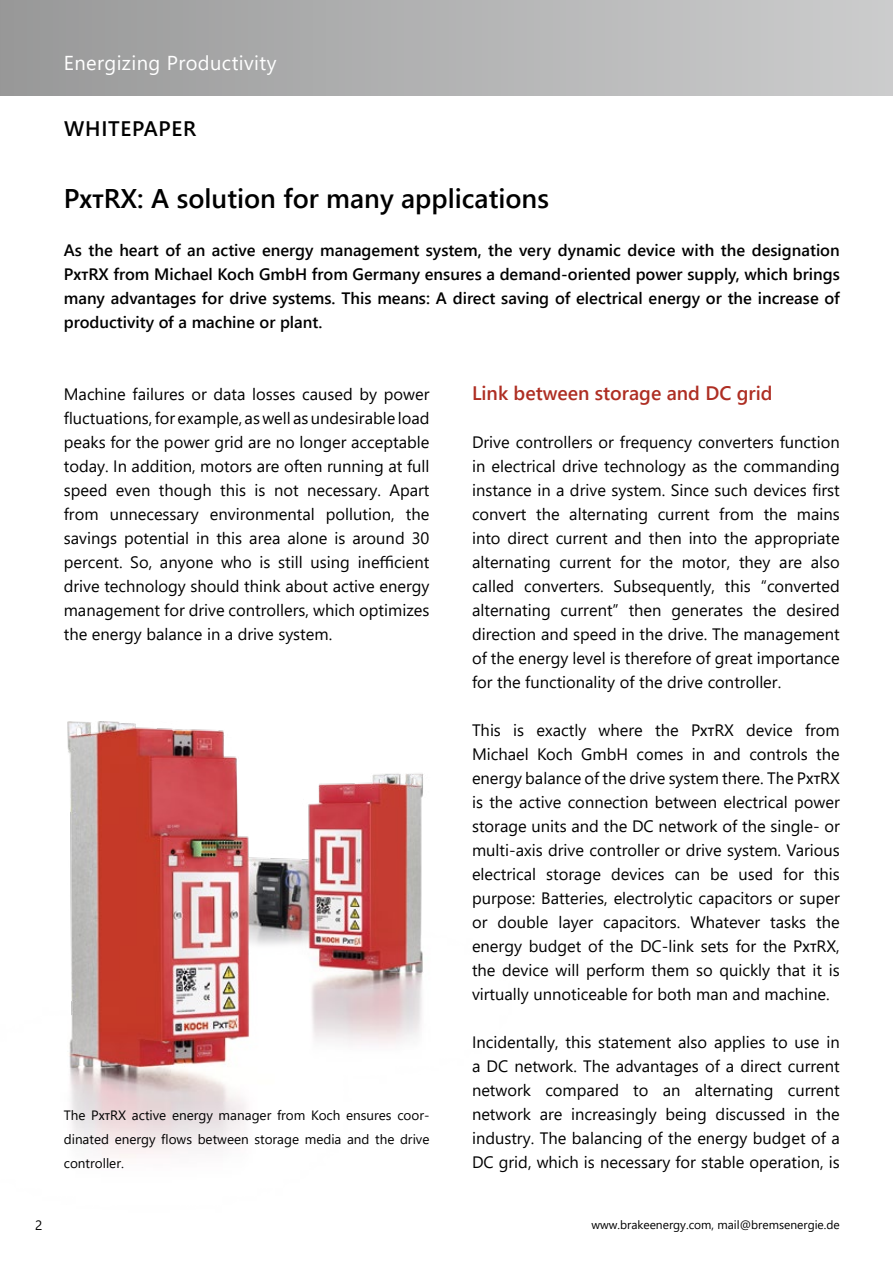
<style>
.page{position:relative;width:893px;height:1263px;background:#fff}
.page>*{position:absolute;margin:0;border:0;box-sizing:border-box;transform-origin:0 0}
.t1{font:600 27px "Segoe UI";color:#000}
.t2{font:600 21px "Segoe UI";letter-spacing:.035em;color:#000}
.t3{font:20.1px "Segoe UI";letter-spacing:.02em;color:#fff}
.t4{font:600 19.5px "Segoe UI";color:#ae2e23}
.t5{font:16.5px/24px "Segoe UI";color:#000;text-align:justify}
.t6{font:600 16.5px/24px "Segoe UI";color:#000;text-align:justify}
.t7{font:13.5px/24px "Segoe UI";color:#000;text-align:justify}
.t8{font:12px "Segoe UI";color:#000}
.s1{font-weight:700;font-size:19.2px}
.s2{font-weight:700;font-size:11.85px}
.s3{font-weight:600;font-size:11.85px}
.s4{font-weight:600;font-size:9.6px}
</style>
<div class="page">
<img style="left:67px;top:722px;width:356px;height:436px">
<div style="left:0;top:0;width:893px;height:96px;background:linear-gradient(to right,#989999,#cccdce)"></div>
<p class="t3" style="left:64px;top:44px;width:214px">Energizing Productivity</p>
<p class="t2" style="left:64px;top:109px;width:134px">WHITEPAPER</p>
<h1 class="t1" style="left:64px;top:173px;width:487px">P<span class="s1">XT</span>RX: A solution for many applications</h1>
<p class="t6" style="left:64px;top:237px;width:778px">As the heart of an active energy management system, the very dynamic device with the designation P<span class="s2">XT</span>RX from Michael Koch GmbH from Germany ensures a demand-oriented power supply, which brings many advantages for drive systems. This means: A direct saving of electrical energy or the increase of productivity of a machine or plant.</p>
<p class="t5" style="left:64px;top:380px;width:367px">Machine failures or data losses caused by power fluctuations, for example, as well as undesirable load peaks for the power grid are no longer acceptable today. In addition, motors are often running at full speed even though this is not necessary. Apart from unnecessary environmental pollution, the savings potential in this area alone is around 30 percent. So, anyone who is still using inefficient drive technology should think about active energy management for drive controllers, which optimizes the energy balance in a drive system.</p>
<p class="t4" style="left:472px;top:374px;width:302px">Link between storage and DC grid</p>
<p class="t5" style="left:472px;top:428px;width:369px">Drive controllers or frequency converters function in electrical drive technology as the commanding instance in a drive system. Since such devices first convert the alternating current from the mains into direct current and then into the appropriate alternating current for the motor, they are also called converters. Subsequently, this “converted alternating current” then generates the desired direction and speed in the drive. The management of the energy level is therefore of great importance for the functionality of the drive controller.</p>
<p class="t5" style="left:472px;top:717px;width:369px">This is exactly where the P<span class="s3">XT</span>RX device from Michael Koch GmbH comes in and controls the energy balance of the drive system there. The P<span class="s3">XT</span>RX is the active connection between electrical power storage units and the DC network of the single- or multi-axis drive controller or drive system. Various electrical storage devices can be used for this purpose: Batteries, electrolytic capacitors or super or double layer capacitors. Whatever tasks the energy budget of the DC-link sets for the P<span class="s3">XT</span>RX, the device will perform them so quickly that it is virtually unnoticeable for both man and machine.</p>
<p class="t5" style="left:472px;top:1028px;width:369px">Incidentally, this statement also applies to use in a DC network. The advantages of a direct current network compared to an alternating current network are increasingly being discussed in the industry. The balancing of the energy budget of a DC grid, which is necessary for stable operation, is</p>
<p class="t7" style="left:64px;top:1102px;width:367px">The P<span class="s4">XT</span>RX active energy manager from Koch ensures coor&shy;dinated energy flows between storage media and the drive controller.</p>
<p class="t7" style="left:35px;top:1212px;width:9px">2</p>
<p class="t8" style="left:591px;top:1213px;width:250px">www.brakeenergy.com, mail@bremsenergie.de</p>
</div>
